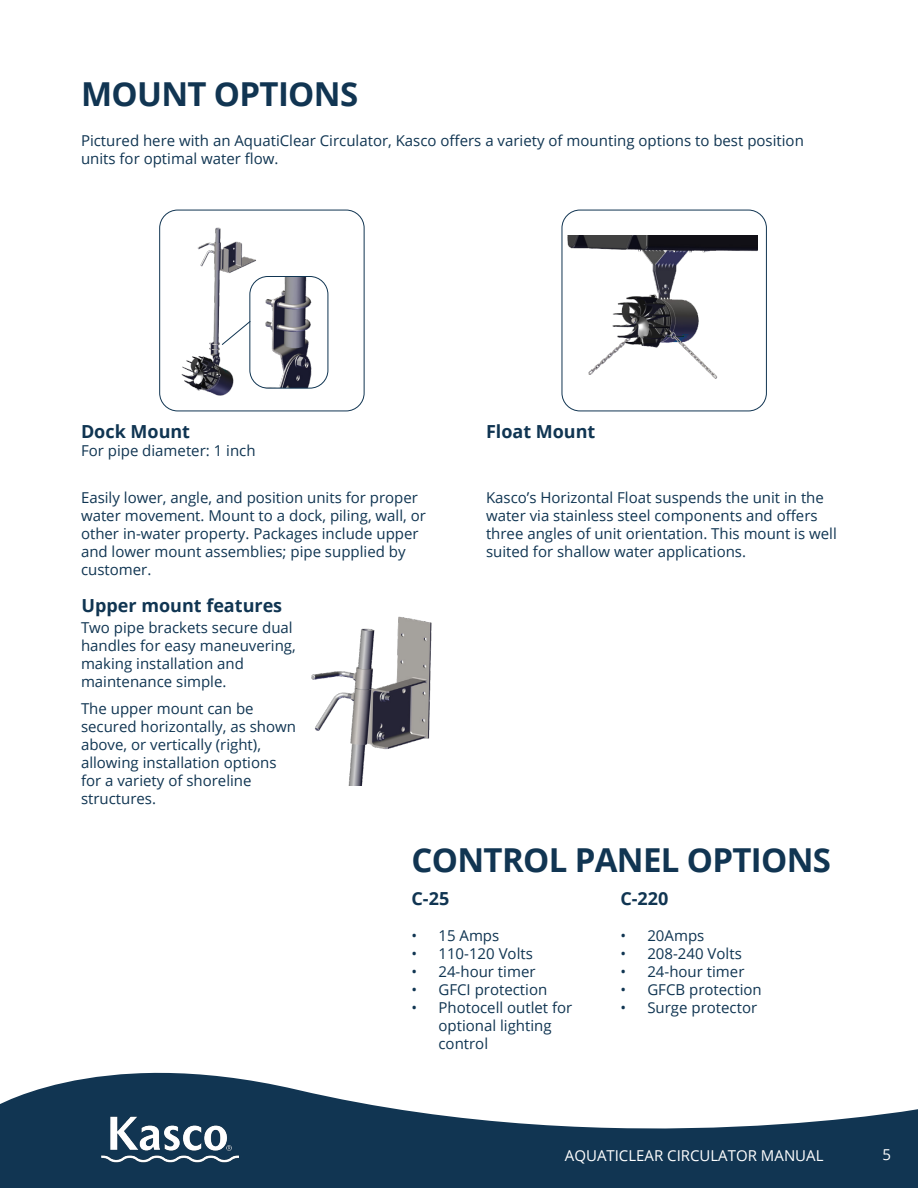
<style>
.page{position:relative;width:918px;height:1188px;background:#fff}
.page>*{position:absolute;margin:0;border:0;box-sizing:border-box;transform-origin:0 0}
.t1{font:700 33px "Open Sans";letter-spacing:-.02em;color:#113552}
.t2{font:700 18px "Open Sans";color:#103552}
.t3{font:15px/18px "Open Sans";color:#103552}
.t4{font:15px "Open Sans";color:#fff}
</style>
<div class="page">
<svg style="left:0;top:1072px;width:918px;height:116px;fill:#113552"></svg>
<img style="left:101px;top:1113px;width:137px;height:53px">
<img style="left:311px;top:616px;width:121px;height:170px">
<img style="left:181px;top:227px;width:75px;height:169px">
<img style="left:250px;top:276px;width:78px;height:112px">
<div style="left:249px;top:276px;width:79px;height:113px;border:1px solid #103552;border-radius:18px"></div>
<svg style="left:221px;top:320px;width:30px;height:26px"></svg>
<div style="left:159px;top:210px;width:205px;height:201px;border:1px solid #113552;border-radius:18px"></div>
<img style="left:561px;top:235px;width:197px;height:160px">
<div style="left:562px;top:210px;width:205px;height:201px;border:1px solid #113552;border-radius:18px"></div>
<h1 class="t1" style="left:81px;top:71px;width:279px">MOUNT OPTIONS</h1>
<p class="t3" style="left:81px;top:132px;width:724px">Pictured here with an AquatiClear Circulator, Kasco offers a variety of mounting options to best position units for optimal water flow.</p>
<p class="t2" style="left:81px;top:419px;width:111px">Dock Mount</p>
<p class="t3" style="left:81px;top:441px;width:176px">For pipe diameter: 1 inch</p>
<p class="t3" style="left:81px;top:488px;width:346px">Easily lower, angle, and position units for proper water movement. Mount to a dock, piling, wall, or other in-water property. Packages include upper and lower mount assemblies; pipe supplied by customer.</p>
<p class="t2" style="left:82px;top:592px;width:202px">Upper mount features</p>
<p class="t3" style="left:81px;top:618px;width:216px">Two pipe brackets secure dual handles for easy maneuvering, making installation and maintenance simple.</p>
<p class="t3" style="left:81px;top:699px;width:217px">The upper mount can be secured horizontally, as shown above, or vertically (right), allowing installation options for a variety of shoreline structures.</p>
<p class="t2" style="left:486px;top:419px;width:111px">Float Mount</p>
<p class="t3" style="left:486px;top:488px;width:352px">Kasco’s Horizontal Float suspends the unit in the water via stainless steel components and offers three angles of unit orientation. This mount is well suited for shallow water applications.</p>
<h1 class="t1" style="left:411px;top:837px;width:421px">CONTROL PANEL OPTIONS</h1>
<p class="t2" style="left:411px;top:886px;width:39px">C-25</p>
<p class="t3" style="left:411px;top:927px;width:89px">• 15 Amps</p>
<p class="t3" style="left:411px;top:945px;width:123px">• 110-120 Volts</p>
<p class="t3" style="left:411px;top:963px;width:126px">• 24-hour timer</p>
<p class="t3" style="left:411px;top:981px;width:137px">• GFCI protection</p>
<p class="t3" style="left:438px;top:999px;width:135px;text-indent:-27px">• Photocell outlet for optional lighting control</p>
<p class="t2" style="left:620px;top:886px;width:50px">C-220</p>
<p class="t3" style="left:620px;top:926px;width:85px">• 20Amps</p>
<p class="t3" style="left:620px;top:944px;width:123px">• 208-240 Volts</p>
<p class="t3" style="left:620px;top:962px;width:126px">• 24-hour timer</p>
<p class="t3" style="left:620px;top:980px;width:143px">• GFCB protection</p>
<p class="t3" style="left:620px;top:998px;width:138px">• Surge protector</p>
<p class="t4" style="left:565px;top:1145px;width:260px">AQUATICLEAR CIRCULATOR MANUAL</p>
<p class="t4" style="left:882px;top:1145px;width:10px">5</p>
</div>
